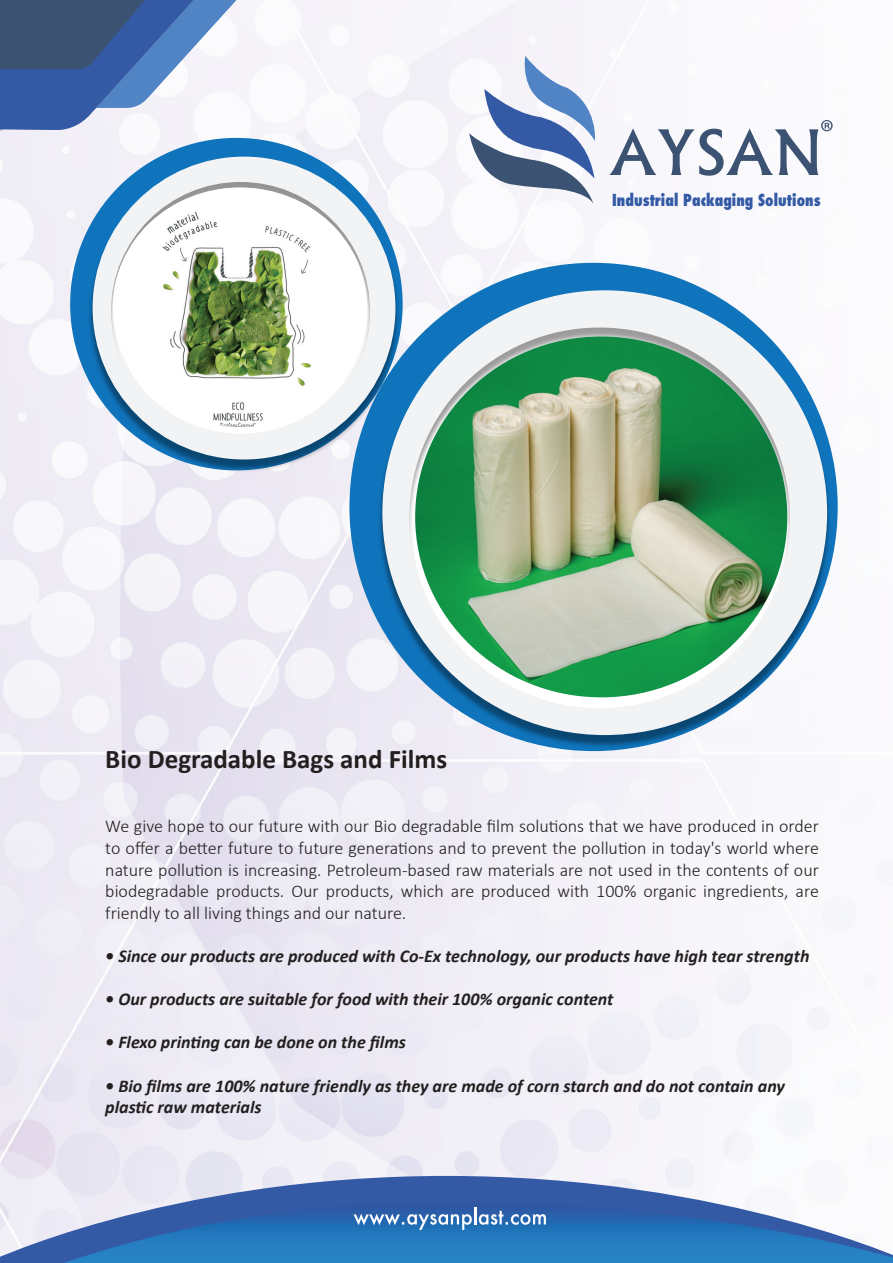
<style>
.page{position:relative;width:893px;height:1263px;background:#fff}
.page>*{position:absolute;margin:0;border:0;box-sizing:border-box;transform-origin:0 0}
.t1{font:700 27px "Calibri";color:#231f20}
.t2{font:300 18px/21.6px "Calibri";color:#231f20;text-align:justify}
.t3{font:italic 700 18px/21.6px "Calibri";color:#231f20}
.t4{font:800 condensed 16.05px "Futura";letter-spacing:.005em;color:#345aa6;scale:.95 1}
</style>
<div class="page">
<img style="left:0;top:0;width:874px;height:1176px">
<svg style="left:0;top:0;width:250px;height:131px"></svg>
<svg style="left:469px;top:56px;width:130px;height:148px"></svg>
<svg style="left:609px;top:120px;width:224px;height:56px"></svg>
<div style="left:349px;top:263px;width:489px;height:488px;background:#1074bc;border-radius:50%"></div>
<img style="left:376px;top:292px;width:458px;height:458px">
<svg style="left:382px;top:290px;width:445px;height:445px;fill:#f2f3f4"></svg>
<svg style="left:0;top:1176px;width:704px;height:87px"></svg>
<svg style="left:64px;top:1201px;width:829px;height:62px;background:#4483c0"></svg>
<svg style="left:354px;top:1207px;width:192px;height:23px;background:#5284be"></svg>
<img style="left:415px;top:336px;width:372px;height:361px">
<div style="left:70px;top:138px;width:333px;height:332px;background:#1074bc;border-radius:50%"></div>
<img style="left:86px;top:159px;width:316px;height:316px">
<svg style="left:93px;top:157px;width:302px;height:302px;fill:#f2f3f4"></svg>
<div style="left:113px;top:188px;width:254px;height:239px;background:#fff;border-radius:50%"></div>
<img style="left:131px;top:188px;width:211px;height:239px">
<p class="t4" style="left:612px;top:189px;width:221px">Industrial Packaging Solutions</p>
<h1 class="t1" style="left:105px;top:741px;width:343px">Bio Degradable Bags and Films</h1>
<p class="t2" style="left:105px;top:815px;width:715px">We give hope to our future with our Bio degradable film solutions that we have produced in order to offer a better future to future generations and to prevent the pollution in today's world where nature pollution is increasing. Petroleum-based raw materials are not used in the contents of our biodegradable products. Our products, which are produced with 100% organic ingredients, are friendly to all living things and our nature.</p>
<p class="t3" style="left:105px;top:945px;width:706px">• Since our products are produced with Co-Ex technology, our products have high tear strength</p>
<p class="t3" style="left:105px;top:988px;width:510px">• Our products are suitable for food with their 100% organic content</p>
<p class="t3" style="left:105px;top:1032px;width:302px">• Flexo printing can be done on the films</p>
<p class="t3" style="left:105px;top:1075px;width:681px">• Bio films are 100% nature friendly as they are made of corn starch and do not contain any plastic raw materials</p>
</div>
